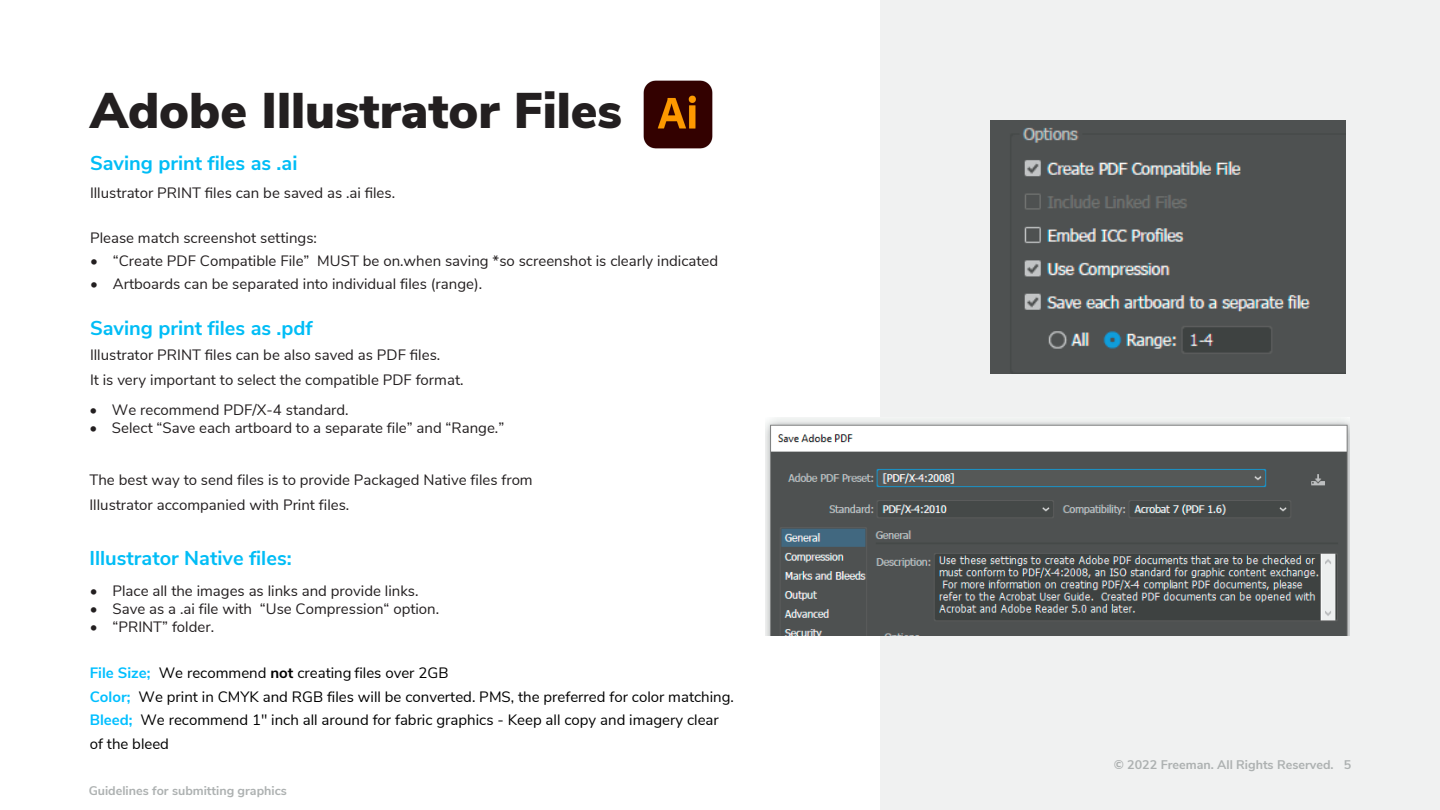
<style>
.page{position:relative;width:1440px;height:810px;background:#fff}
.page>*{position:absolute;margin:0;border:0;box-sizing:border-box;transform-origin:0 0}
.Callout_Headline_Bla{font:900 50px "Nunito Sans";color:#231f20}
.Intro_Body_Copy{font:700 20px "Nunito Sans";color:#00bdf6}
.Body_Copy{font:15px/25px "Nunito Sans";color:#231f20}
.t1{font:15px/23.6px "Nunito Sans";color:#000}
.t2{font:15px "Nunito Sans";color:#231f20}
.t3{font:700 12.5px "Nunito Sans";color:#adb1b1}
.t4{font:700 12.5px "Nunito Sans";color:#adb1b1}
.s1{font-style:inherit}
.s2{font-weight:700;color:#00bfff}
.s3{font-weight:700}
</style>
<div class="page">
<div style="left:880px;top:0;width:560px;height:810px;background:#f0f1f1"></div>
<img style="left:643px;top:81px;width:69px;height:67px">
<img style="left:991px;top:121px;width:354px;height:253px">
<img style="left:766px;top:418px;width:584px;height:218px">
<p class="Callout_Headline_Bla" style="left:90px;top:74px;width:534px">Adobe Illustrator Files</p>
<p class="Intro_Body_Copy" style="left:90px;top:149px;width:209px">Saving print files as .ai</p>
<p class="Body_Copy" style="left:90px;top:180px;width:307px">Illustrator PRINT files can be saved as .ai files.</p>
<p class="Body_Copy" style="left:90px;top:225px;width:228px">Please match screenshot settings:</p>
<p class="t2" style="left:90px;top:250px;width:629px"><span class="s1">• “Create PDF Compatible File” MUST be on.</span>when saving *so screenshot is clearly indicated</p>
<p class="Body_Copy" style="left:90px;top:270px;width:393px">• Artboards can be separated into individual files (range).</p>
<p class="Intro_Body_Copy" style="left:90px;top:313px;width:224px">Saving print files as .pdf</p>
<p class="Body_Copy" style="left:90px;top:341px;width:375px">Illustrator PRINT files can be also saved as PDF files.<br>It is very important to select the compatible PDF format.</p>
<p class="Body_Copy" style="left:89px;top:397px;width:261px">• We recommend PDF/X-4 standard.</p>
<p class="Body_Copy" style="left:89px;top:415px;width:416px">• Select “Save each artboard to a separate file” and “Range.”</p>
<p class="Body_Copy" style="left:89px;top:466px;width:445px">The best way to send files is to provide Packaged Native files from<br>Illustrator accompanied with Print files.</p>
<p class="Intro_Body_Copy" style="left:89px;top:544px;width:204px">Illustrator Native files:</p>
<p class="Body_Copy" style="left:90px;top:577px;width:330px">• Place all the images as links <span class="s1">and provide links.</span></p>
<p class="Body_Copy" style="left:90px;top:595px;width:351px">• Save as a .ai file with “Use Compression“ option.</p>
<p class="Body_Copy" style="left:90px;top:613px;width:126px">• “PRINT” folder.</p>
<p class="t1" style="left:90px;top:660px;width:646px"><span class="s2">File Size;</span> We recommend <span class="s3">not</span> creating files over 2GB<br><span class="s2">Color;</span> We print in CMYK and RGB files will be converted. PMS, the preferred for color matching.<br><span class="s2">Bleed;</span> We recommend 1" inch all around <span class="s1">for fabric graphics</span> - Keep all copy and imagery clear of the bleed</p>
<p class="t4" style="left:89px;top:781px;width:200px">Guidelines for submitting graphics</p>
<p class="t3" style="left:1114px;top:755px;width:239px">© 2022 Freeman. All Rights Reserved. 5</p>
</div>
